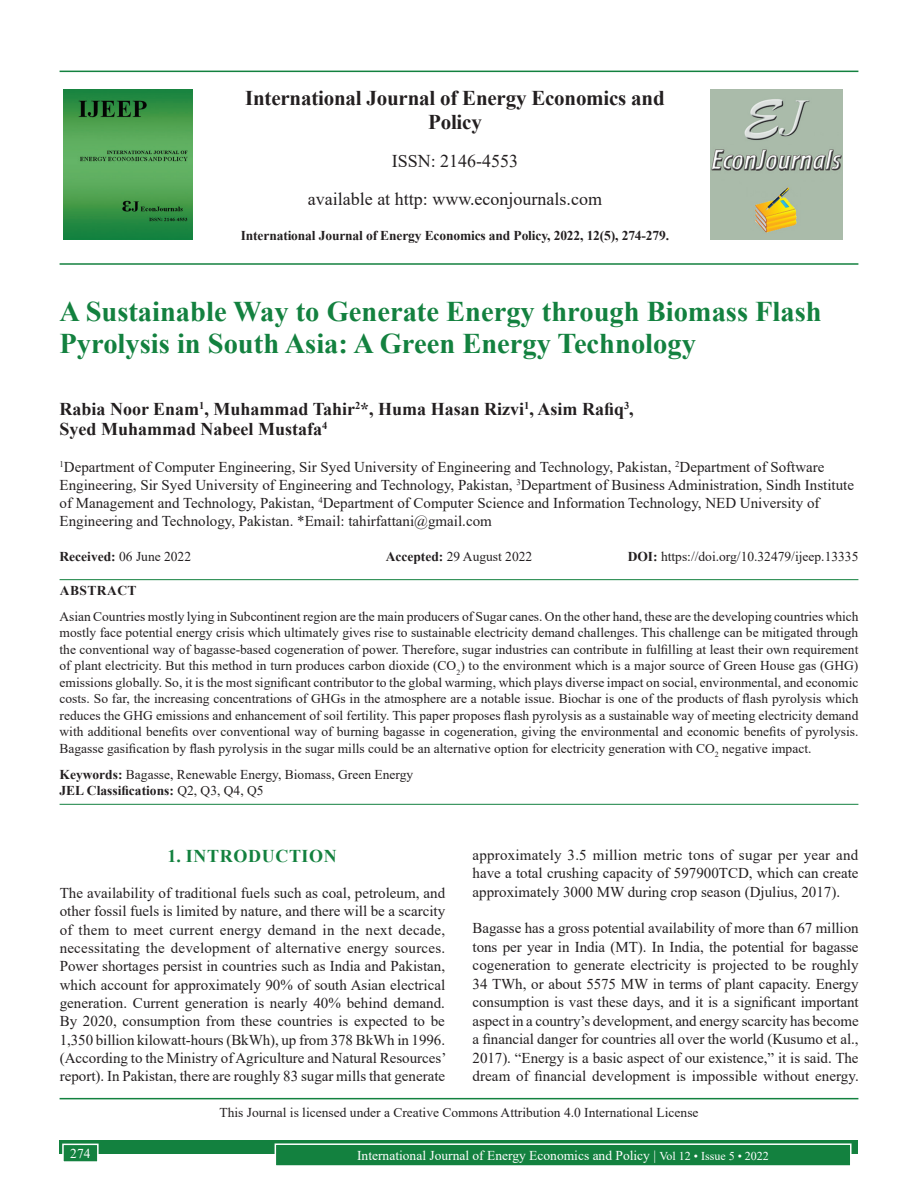
<style>
.page{position:relative;width:918px;height:1188px;background:#fff}
.page>*{position:absolute;margin:0;border:0;box-sizing:border-box;transform-origin:0 0}
.AT{font:700 28.5px/31.5px "Times New Roman";color:#13813f}
.JN{font:700 21px/24px "Times New Roman";letter-spacing:-.01em;color:#231f20;text-align:center}
.AU{font:700 18px/19.8px "Times New Roman";color:#231f20}
.ISSN{font:18px "Times New Roman";color:#231f20}
.t1{font:700 18px "Times New Roman";letter-spacing:.035em;color:#13813f}
.TX{font:15px/18.3px "Times New Roman";color:#231f20;text-align:justify}
.AFF{font:15px/18px "Times New Roman";color:#231f20}
.ABS{font:13.5px/16.5px "Times New Roman";color:#231f20;text-align:justify}
.KWD{font:13.5px/16.2px "Times New Roman";color:#231f20}
.HIS{font:13.5px "Times New Roman";color:#231f20}
.CCA{font:13.5px "Times New Roman";color:#231f20}
.Folio{font:13.5px "Times New Roman";color:#fff}
.JD{font:700 13.5px "Times New Roman";letter-spacing:-.01em;color:#231f20}
.ABSH{font:700 13.5px "Times New Roman";letter-spacing:.035em;color:#231f20}
.s1{font-weight:700}
.s2{font-size:12px}
</style>
<div class="page">
<div style="left:60px;top:1140px;width:798px;height:13px;background:#13813f"></div>
<div style="left:275px;top:1144px;width:576px;height:22px;background:#13813f"></div>
<div style="left:275px;top:1143px;width:577px;height:24px;border:2px solid #fff"></div>
<div style="left:63px;top:1144px;width:35px;height:18px;background:#13813f"></div>
<div style="left:62px;top:1144px;width:37px;height:19px;border:2px solid #fff"></div>
<hr style="left:60px;top:71px;width:798px;height:1px;background:#13813f">
<hr style="left:60px;top:263px;width:798px;height:2px;background:#13813f">
<img style="left:64px;top:89px;width:129px;height:151px">
<img style="left:711px;top:89px;width:132px;height:150px">
<hr style="left:60px;top:579px;width:798px;height:1px;background:#13813f">
<hr style="left:60px;top:804px;width:798px;height:1px;background:#13813f">
<hr style="left:60px;top:1098px;width:798px;height:1px;background:#13813f">
<p class="JN" style="left:245px;top:85px;width:421px">International Journal of Energy Economics and<br>Policy</p>
<p class="ISSN" style="left:392px;top:148px;width:128px">ISSN: 2146-4553</p>
<p class="ISSN" style="left:308px;top:186px;width:296px">available at http: www.econjournals.com</p>
<p class="JD" style="left:241px;top:226px;width:430px">International Journal of Energy Economics and Policy, 2022, 12(5), 274-279.</p>
<p class="AT" style="left:60px;top:295px;width:764px">A Sustainable Way to Generate Energy through Biomass Flash<br>Pyrolysis in South Asia: A Green Energy Technology</p>
<p class="AU" style="left:60px;top:398px;width:576px">Rabia Noor Enam<sup>1</sup>, Muhammad Tahir<sup>2</sup>*, Huma Hasan Rizvi<sup>1</sup>, Asim Rafiq<sup>3</sup>,<br>Syed Muhammad Nabeel Mustafa<sup>4</sup></p>
<p class="AFF" style="left:60px;top:458px;width:796px"><sup>1</sup>Department of Computer Engineering, Sir Syed University of Engineering and Technology, Pakistan, <sup>2</sup>Department of Software Engineering, Sir Syed University of Engineering and Technology, Pakistan, <sup>3</sup>Department of Business Administration, Sindh Institute of Management and Technology, Pakistan, <sup>4</sup>Department of Computer Science and Information Technology, NED University of Engineering and Technology, Pakistan. *Email: tahirfattani@gmail.com</p>
<p class="HIS" style="left:60px;top:547px;width:133px"><span class="s1">Received:</span> 06 June 2022</p>
<p class="HIS" style="left:386px;top:547px;width:148px"><span class="s1">Accepted:</span> 29 August 2022</p>
<p class="HIS" style="left:628px;top:547px;width:232px"><span class="s1">DOI:</span> https://doi.org/10.32479/ijeep.13335</p>
<p class="ABSH" style="left:60px;top:581px;width:78px">ABSTRACT</p>
<p class="ABS" style="left:60px;top:607px;width:801px">Asian Countries mostly lying in Subcontinent region are the main producers of Sugar canes. On the other hand, these are the developing countries which mostly face potential energy crisis which ultimately gives rise to sustainable electricity demand challenges. This challenge can be mitigated through the conventional way of bagasse-based cogeneration of power. Therefore, sugar industries can contribute in fulfilling at least their own requirement of plant electricity. But this method in turn produces carbon dioxide (CO<sub>2</sub>) to the environment which is a major source of Green House gas (GHG) emissions globally. So, it is the most significant contributor to the global warming, which plays diverse impact on social, environmental, and economic costs. So far, the increasing concentrations of GHGs in the atmosphere are a notable issue. Biochar is one of the products of flash pyrolysis which reduces the GHG emissions and enhancement of soil fertility. This paper proposes flash pyrolysis as a sustainable way of meeting electricity demand with additional benefits over conventional way of burning bagasse in cogeneration, giving the environmental and economic benefits of pyrolysis.<br>Bagasse gasification by flash pyrolysis in the sugar mills could be an alternative option for electricity generation with CO<sub>2</sub> negative impact.</p>
<p class="KWD" style="left:60px;top:766px;width:355px"><span class="s1">Keywords:</span> Bagasse, Renewable Energy, Biomass, Green Energy<br><span class="s1">JEL Classifications:</span> Q2, Q3, Q4, Q5</p>
<p class="TX" style="left:473px;top:845px;width:387px">approximately 3.5 million metric tons of sugar per year and have a total crushing capacity of 597900TCD, which can create approximately 3000 MW during crop season (Djulius, 2017).</p>
<p class="TX" style="left:473px;top:919px;width:388px">Bagasse has a gross potential availability of more than 67 million tons per year in India (MT). In India, the potential for bagasse cogeneration to generate electricity is projected to be roughly 34 TWh, or about 5575 MW in terms of plant capacity. Energy consumption is vast these days, and it is a significant important aspect in a country’s development, and energy scarcity has become a financial danger for countries all over the world (Kusumo et al., 2017). “Energy is a basic aspect of our existence,” it is said. The dream of financial development is impossible without energy.</p>
<p class="CCA" style="left:219px;top:1103px;width:481px">This Journal is licensed under a Creative Commons Attribution 4.0 International License</p>
<h1 class="t1" style="left:168px;top:843px;width:171px">1. INTRODUCTION</h1>
<p class="TX" style="left:60px;top:883px;width:388px">The availability of traditional fuels such as coal, petroleum, and other fossil fuels is limited by nature, and there will be a scarcity of them to meet current energy demand in the next decade, necessitating the development of alternative energy sources.<br>Power shortages persist in countries such as India and Pakistan, which account for approximately 90% of south Asian electrical generation. Current generation is nearly 40% behind demand.<br>By 2020, consumption from these countries is expected to be 1,350 billion kilowatt-hours (BkWh), up from 378 BkWh in 1996. (According to the Ministry of Agriculture and Natural Resources’ report). In Pakistan, there are roughly 83 sugar mills that generate</p>
<p class="Folio" style="left:70px;top:1144px;width:22px">274</p>
<p class="Folio" style="left:357px;top:1146px;width:413px">International Journal of Energy Economics and Policy | <span class="s2">Vol 12 • Issue 5 • 2022</span></p>
</div>
